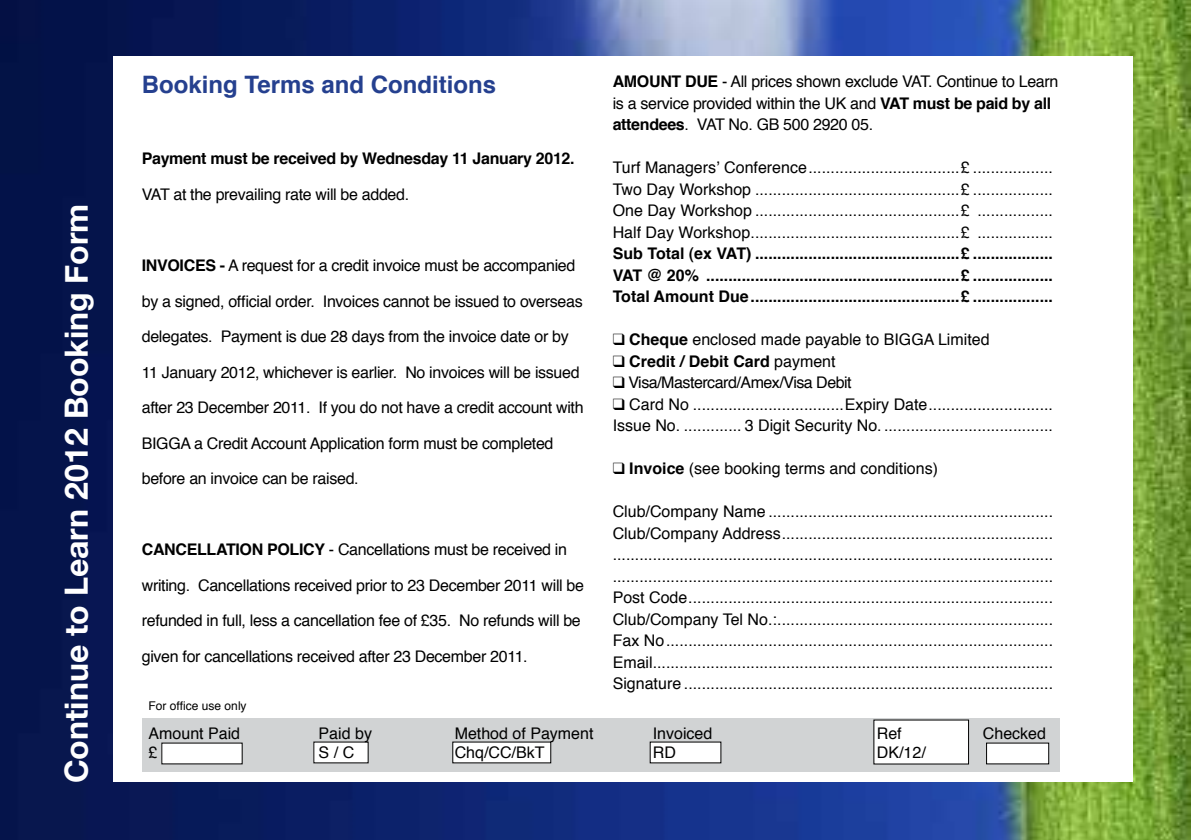
<style>
.page{position:relative;width:1191px;height:840px;background:#fff}
.page>*{position:absolute;margin:0;border:0;box-sizing:border-box;transform-origin:0 0}
.t1{font:700 32px "Helvetica Neue";color:#fff}
.t2{font:700 24px "Helvetica";color:#25408f}
.t3{font:16px/21.4px "Helvetica";letter-spacing:-.02em;color:#000;text-align:justify}
.t4{font:700 16px/21.4px "Helvetica";letter-spacing:-.02em;color:#000;text-align:justify}
.t5{font:16px/21.4px "Helvetica";color:#000}
.t6{font:700 16px "Helvetica";color:#000}
.t7{font:12px "Helvetica";color:#000}
.s1{font-weight:700}
.s2{font-weight:400}
</style>
<div class="page">
<img style="left:0;top:0;width:1190px;height:839px">
<div style="left:113px;top:57px;width:1020px;height:724px;background:#fff"></div>
<div style="left:142px;top:718px;width:917px;height:53px;background:#d1d3d4"></div>
<div style="left:314px;top:741px;width:54px;height:21px;background:#fff"></div>
<div style="left:650px;top:741px;width:71px;height:21px;background:#fff"></div>
<div style="left:453px;top:741px;width:98px;height:21px;background:#fff"></div>
<div style="left:874px;top:719px;width:94px;height:44px;background:#fff"></div>
<div style="left:162px;top:742px;width:80px;height:21px;background:#fff"></div>
<div style="left:986px;top:742px;width:62px;height:21px;background:#fff"></div>
<h1 class="t1" style="left:57px;top:782px;width:581px;rotate:-90deg">Continue to Learn 2012 Booking Form</h1>
<h2 class="t2" style="left:142px;top:65px;width:356px">Booking Terms and Conditions</h2>
<p class="t4" style="left:142px;top:148px;width:434px">Payment must be received by Wednesday 11 January 2012.</p>
<p class="t3" style="left:142px;top:184px;width:269px">VAT at the prevailing rate will be added.</p>
<p class="t3" style="left:142px;top:255px;width:435px"><span class="s1">INVOICES -</span> A request for a credit invoice must be accompanied</p>
<p class="t3" style="left:142px;top:290px;width:442px">by a signed, official order. Invoices cannot be issued to overseas</p>
<p class="t3" style="left:142px;top:326px;width:428px">delegates. Payment is due 28 days from the invoice date or by</p>
<p class="t3" style="left:142px;top:361px;width:439px">11 January 2012, whichever is earlier. No invoices will be issued</p>
<p class="t3" style="left:142px;top:397px;width:443px">after 23 December 2011. If you do not have a credit account with</p>
<p class="t3" style="left:142px;top:432px;width:413px">BIGGA a Credit Account Application form must be completed</p>
<p class="t3" style="left:142px;top:468px;width:218px">before an invoice can be raised.</p>
<p class="t3" style="left:142px;top:539px;width:427px"><span class="s1">CANCELLATION POLICY</span> - Cancellations must be received in</p>
<p class="t3" style="left:142px;top:574px;width:444px">writing. Cancellations received prior to 23 December 2011 will be</p>
<p class="t3" style="left:142px;top:610px;width:440px">refunded in full, less a cancellation fee of £35. No refunds will be</p>
<p class="t3" style="left:142px;top:645px;width:387px">given for cancellations received after 23 December 2011.</p>
<p class="t3" style="left:613px;top:71px;width:447px;text-align:left"><span class="s1">Amount Due</span> - All prices shown exclude VAT. Continue to Learn is a service provided within the UK and <span class="s1">VAT must be paid by all attendees</span>. VAT No. GB 500 2920 05.</p>
<p class="t3" style="left:613px;top:157px;width:442px">Turf Managers’ Conference..................................£ ..................<br>Two Day Workshop ..............................................£ ..................<br>One Day Workshop ..............................................£ .................<br>Half Day Workshop...............................................£ .................</p>
<p class="t4" style="left:613px;top:243px;width:442px">Sub Total (ex VAT) ..............................................£ ..................<br>VAT @ 20% .........................................................£ ..................<br>Total Amount Due...............................................£ ..................</p>
<p class="t5" style="left:613px;top:329px;width:378px">❑ <span class="s1">Cheque</span> enclosed made payable to BIGGA Limited</p>
<p class="t6" style="left:613px;top:348px;width:224px">❑ Credit / Debit Card <span class="s2">payment</span></p>
<p class="t3" style="left:613px;top:372px;width:240px">❑ Visa/Mastercard/Amex/Visa Debit</p>
<p class="t5" style="left:613px;top:394px;width:442px">❑ Card No ..................................Expiry Date............................<br>Issue No. ............. 3 Digit Security No. ......................................</p>
<p class="t5" style="left:613px;top:458px;width:327px">❑ <span class="s1">Invoice</span> (see booking terms and conditions)</p>
<p class="t3" style="left:613px;top:501px;width:442px">Club/Company Name ................................................................<br>Club/Company Address............................................................. ................................................................................................... ...................................................................................................<br>Post Code..................................................................................<br>Club/Company Tel No.:..............................................................<br>Fax No.......................................................................................<br>Email..........................................................................................<br>Signature ...................................................................................</p>
<p class="t7" style="left:149px;top:696px;width:100px">For office use only</p>
<p class="t5" style="left:149px;top:722px;width:93px">Amount Paid</p>
<p class="t3" style="left:319px;top:722px;width:55px">Paid by</p>
<p class="t5" style="left:455px;top:722px;width:140px">Method of Payment</p>
<p class="t5" style="left:653px;top:722px;width:61px">Invoiced</p>
<p class="t3" style="left:877px;top:722px;width:26px">Ref</p>
<p class="t5" style="left:983px;top:722px;width:65px">Checked</p>
<p class="t3" style="left:149px;top:741px;width:10px">£</p>
<p class="t3" style="left:319px;top:741px;width:37px">S / C</p>
<p class="t3" style="left:455px;top:741px;width:91px">Chq/CC/BkT</p>
<p class="t3" style="left:653px;top:741px;width:25px">RD</p>
<p class="t3" style="left:877px;top:741px;width:50px">DK/12/</p>
</div>
